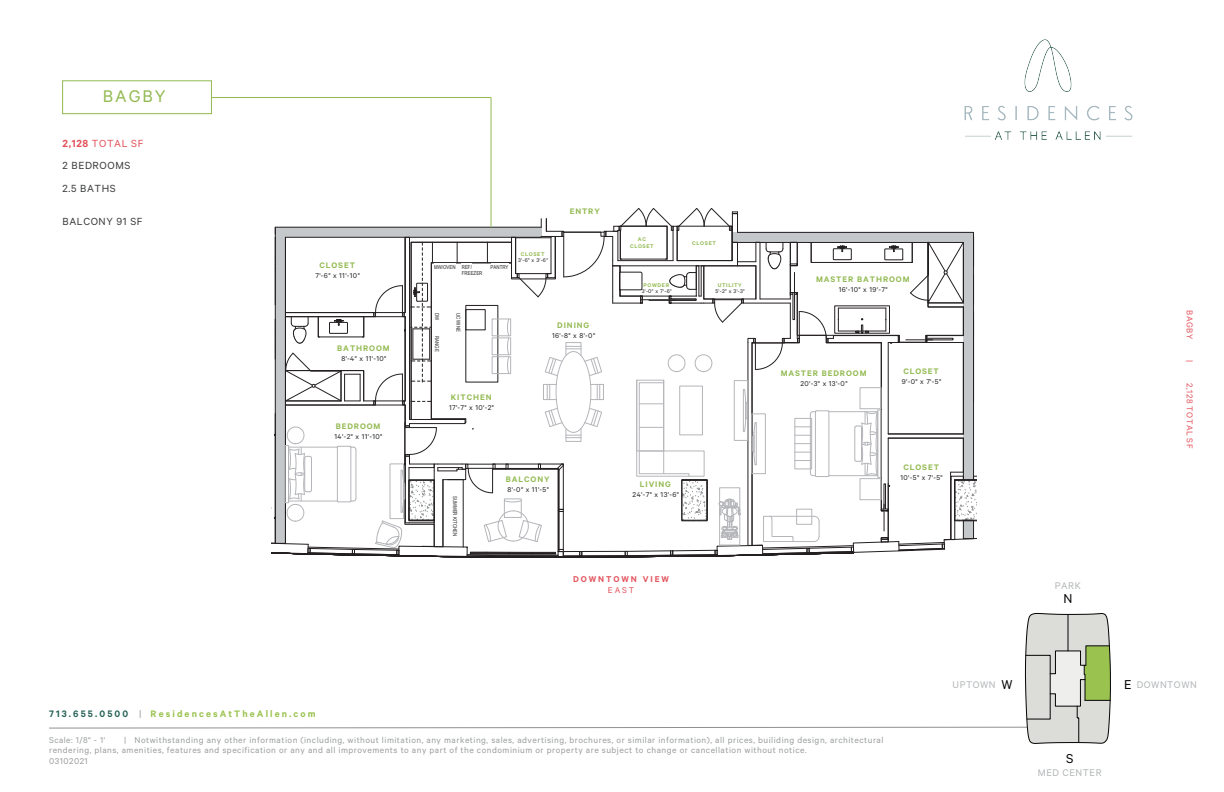
<style>
.page{position:relative;width:1224px;height:792px;background:#fff}
.page>*{position:absolute;margin:0;border:0;box-sizing:border-box;transform-origin:0 0}
.t1{font:19px "Calibre";letter-spacing:.1em;color:#93ba52}
.t2{font:14.5px "Calibre";color:#030303}
.t3{font:11.6px/22.2px "Calibre";letter-spacing:.05em;color:#3a3b3b}
.t4{font:10.9px "Calibre";letter-spacing:.05em;color:#b2b4b6}
.t5{font:600 10.6px "Calibre";letter-spacing:.2em;color:#9bc34f}
.t6{font:9.5px/10.5px "Calibre";letter-spacing:.05em;color:#9b9d9f}
.t7{font:9.5px "Calibre";letter-spacing:.05em;color:#e3535c}
.t8{font:600 9.5px "Calibre";letter-spacing:.2em;color:#e3535c}
.t9{font:600 9px "Calibre";letter-spacing:.1em;color:#93ba52}
.t10{font:7.9px "Calibre";letter-spacing:.05em;color:#231f20}
.t11{font:600 6px/7.2px "Calibre";letter-spacing:.1em;color:#93ba52;text-align:center}
.t12{font:6px "Calibre";color:#231f20}
.t13{font:5.4px "Arial Narrow";color:#231f20}
.t14{font:5.3px "Arial Narrow";letter-spacing:.005em;color:#231f20}
.s1{font-weight:600;color:#e3535c}
.s2{color:#e3535c}
.s3{font-size:5.4px}
.s4{color:#286257}
.s5{font-weight:400;color:#9b9d9f}
.s6{font-size:14.5px;color:#030303}
</style>
<div class="page">
<svg style="left:271px;top:208px;width:706px;height:349px"></svg>
<img style="left:964px;top:39px;width:169px;height:101px">
<hr style="left:211px;top:97px;width:280px;height:1px;background:#93ba52">
<hr style="left:491px;top:98px;width:1px;height:129px;background:#93ba52">
<div style="left:62px;top:80px;width:150px;height:34px;border:1px solid #93ba52"></div>
<svg style="left:49px;top:612px;width:1062px;height:132px"></svg>
<h1 class="t1" style="left:103px;top:85px;width:64px">BAGBY</h1>
<p class="t3" style="left:63px;top:132px;width:82px"><span class="s1">2,128</span> <span class="s2">TOTAL SF<br></span>2 BEDROOMS<br>2.5 BATHS</p>
<p class="t3" style="left:63px;top:210px;width:82px">BALCONY 91 SF</p>
<p class="t9" style="left:319px;top:260px;width:37px">CLOSET</p>
<p class="t10" style="left:315px;top:271px;width:46px">7'-6" x 11'-10"</p>
<p class="t9" style="left:337px;top:343px;width:54px">BATHROOM</p>
<p class="t10" style="left:341px;top:354px;width:46px">8'-4" x 11'-10"</p>
<p class="t9" style="left:336px;top:421px;width:46px">BEDROOM</p>
<p class="t10" style="left:335px;top:432px;width:49px">14'-2" x 11'-10"</p>
<p class="t9" style="left:570px;top:205px;width:32px">ENTRY</p>
<p class="t14" style="left:434px;top:263px;width:39px">MW/OVEN <span class="s3">REF/</span></p>
<p class="t13" style="left:462px;top:269px;width:22px">FREEZER</p>
<p class="t14" style="left:491px;top:263px;width:19px">PANTRY</p>
<p class="t11" style="left:521px;top:250px;width:25px">CLOSET</p>
<p class="t12" style="left:518px;top:257px;width:31px">3'-6" x 3'-6"</p>
<p class="t14" style="left:441px;top:313px;width:9px;rotate:90deg">DW</p>
<p class="t14" style="left:441px;top:336px;width:17px;rotate:90deg">RANGE</p>
<p class="t14" style="left:462px;top:313px;width:21px;rotate:90deg">UC WINE</p>
<p class="t9" style="left:557px;top:319px;width:34px">DINING</p>
<p class="t10" style="left:552px;top:331px;width:45px">16'-8" x 8'-0"</p>
<p class="t9" style="left:451px;top:391px;width:42px">KITCHEN</p>
<p class="t10" style="left:449px;top:403px;width:47px">17'-7" x 10'-2"</p>
<p class="t14" style="left:459px;top:496px;width:42px;rotate:90deg">SUMMER KITCHEN</p>
<p class="t9" style="left:506px;top:474px;width:45px">BALCONY</p>
<p class="t10" style="left:507px;top:485px;width:43px">8'-0" x 11'-5"</p>
<p class="t11" style="left:630px;top:235px;width:25px">AC<br>CLOSET</p>
<p class="t11" style="left:692px;top:240px;width:25px">CLOSET</p>
<p class="t11" style="left:644px;top:282px;width:27px">POWDER</p>
<p class="t12" style="left:642px;top:288px;width:32px">3'-0" x 7'-6"</p>
<p class="t11" style="left:718px;top:281px;width:26px">UTILITY</p>
<p class="t12" style="left:715px;top:288px;width:31px">5'-2" x 3'-3"</p>
<p class="t9" style="left:640px;top:478px;width:32px">LIVING</p>
<p class="t10" style="left:633px;top:490px;width:48px">24'-7" x 13'-6"</p>
<p class="t8" style="left:573px;top:574px;width:97px">DOWNTOWN VIEW</p>
<p class="t7" style="left:608px;top:585px;width:28px">EAST</p>
<p class="t9" style="left:816px;top:274px;width:95px">MASTER BATHROOM</p>
<p class="t10" style="left:839px;top:285px;width:50px">16'-10" x 19'-7"</p>
<p class="t9" style="left:781px;top:367px;width:87px">MASTER BEDROOM</p>
<p class="t10" style="left:800px;top:379px;width:49px">20'-3" x 13'-0"</p>
<p class="t9" style="left:903px;top:366px;width:37px">CLOSET</p>
<p class="t10" style="left:902px;top:377px;width:41px">9'-0" x 7'-5"</p>
<p class="t9" style="left:904px;top:462px;width:37px">CLOSET</p>
<p class="t10" style="left:900px;top:473px;width:44px">10'-5" x 7'-5"</p>
<p class="t4" style="left:1055px;top:580px;width:27px">PARK</p>
<h2 class="t2" style="left:1063px;top:590px;width:10px">N</h2>
<p class="t7" style="left:1195px;top:310px;width:30px;rotate:90deg">BAGBY</p>
<p class="t7" style="left:1195px;top:360px;width:4px;rotate:90deg">|</p>
<p class="t7" style="left:1195px;top:383px;width:67px;rotate:90deg">2,128 TOTAL SF</p>
<p class="t5" style="left:49px;top:708px;width:268px"><span class="s4">713.655.0500</span> <span class="s5">|</span> ResidencesAtTheAllen.com</p>
<p class="t6" style="left:49px;top:734px;width:58px">Scale: 1/8" - 1'</p>
<p class="t6" style="left:49px;top:734px;width:836px;text-indent:75px">| Notwithstanding any other information (including, without limitation, any marketing, sales, advertising, brochures, or similar information), all prices, builiding design, architectural rendering, plans, amenities, features and specification or any and all improvements to any part of the condominium or property are subject to change or cancellation without notice.<br>03102021</p>
<p class="t4" style="left:953px;top:678px;width:61px">UPTOWN <span class="s6">W</span></p>
<p class="t4" style="left:1124px;top:678px;width:74px"><span class="s6">E</span> DOWNTOWN</p>
<h2 class="t2" style="left:1066px;top:750px;width:9px">S</h2>
<p class="t4" style="left:1038px;top:766px;width:65px">MED CENTER</p>
</div>
